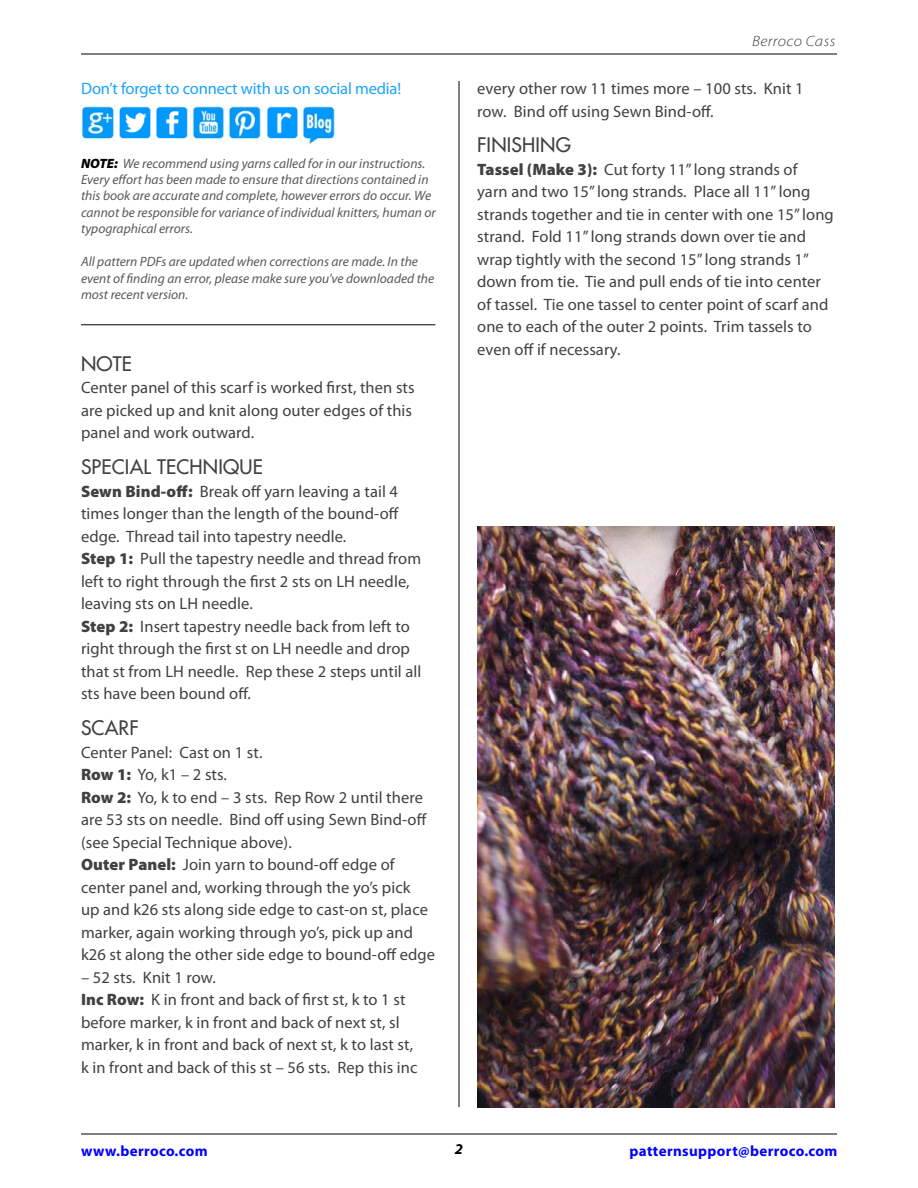
<style>
.page{position:relative;width:918px;height:1188px;background:#fff}
.page>*{position:absolute;margin:0;border:0;box-sizing:border-box;transform-origin:0 0}
.t1{font:19.5px "Futura";letter-spacing:.01em;color:#414042}
.t2{font:16.5px/22.5px "Myriad Pro";letter-spacing:.005em;color:#414042}
.t3{font:16.5px "Myriad Pro";letter-spacing:-.01em;color:#1aa3ff}
.t4{font:700 15px "Myriad Pro";letter-spacing:.025em;color:#00f}
.t5{font:italic 300 15px "Myriad Pro";letter-spacing:.025em;color:#414042;scale:1.1 1}
.t6{font:italic 700 15px "Myriad Pro";color:#000}
.t7{font:italic 13.5px/16.5px "Myriad Pro";color:#58595b}
.s1{font-weight:900;color:#000}
.s2{font-weight:900}
</style>
<div class="page">
<hr style="left:81px;top:325px;width:354px;height:1px;background:#000">
<hr style="left:81px;top:1134px;width:756px;height:1px;background:#000">
<hr style="left:81px;top:54px;width:756px;height:1px;background:#000">
<hr style="left:459px;top:81px;width:1px;height:1026px;background:#000">
<img style="left:477px;top:526px;width:358px;height:581px">
<img style="left:81px;top:106px;width:255px;height:38px">
<p class="t3" style="left:81px;top:79px;width:322px">Don’t forget to connect with us on social media!</p>
<p class="t7" style="left:81px;top:155px;width:356px"><span class="s1">NOTE:</span> We recommend using yarns called for in our instructions.<br>Every effort has been made to ensure that directions contained in this book are accurate and complete, however errors do occur. We cannot be responsible for variance of individual knitters, human or typographical errors.</p>
<p class="t7" style="left:81px;top:254px;width:355px">All pattern PDFs are updated when corrections are made. In the event of finding an error, please make sure you've downloaded the most recent version.</p>
<p class="t1" style="left:81px;top:351px;width:53px">NOTE</p>
<p class="t2" style="left:81px;top:377px;width:335px">Center panel of this scarf is worked first, then sts are picked up and knit along outer edges of this panel and work outward.</p>
<p class="t1" style="left:81px;top:454px;width:183px">SPECIAL TECHNIQUE</p>
<p class="t2" style="left:81px;top:480px;width:342px"><span class="s2">Sewn Bind-off:</span> Break off yarn leaving a tail 4 times longer than the length of the bound-off edge. Thread tail into tapestry needle.<br><span class="s2">Step 1:</span> Pull the tapestry needle and thread from left to right through the first 2 sts on LH needle, leaving sts on LH needle.<br><span class="s2">Step 2:</span> Insert tapestry needle back from left to right through the first st on LH needle and drop that st from LH needle. Rep these 2 steps until all sts have been bound off.</p>
<p class="t1" style="left:81px;top:715px;width:59px">SCARF</p>
<p class="t2" style="left:81px;top:741px;width:356px">Center Panel: Cast on 1 st.<br><span class="s2">Row 1:</span> Yo, k1 – 2 sts.<br><span class="s2">Row 2:</span> Yo, k to end – 3 sts. Rep Row 2 until there are 53 sts on needle. Bind off using Sewn Bind-off (see Special Technique above).<br><span class="s2">Outer Panel:</span> Join yarn to bound-off edge of center panel and, working through the yo’s pick<br>up and k26 sts along side edge to cast-on st, place marker, again working through yo’s, pick up and k26 st along the other side edge to bound-off edge</p>
<p class="t2" style="left:81px;top:966px;width:338px">– 52 sts. Knit 1 row.<br><span class="s2">Inc Row:</span> K in front and back of first st, k to 1 st before marker, k in front and back of next st, sl marker, k in front and back of next st, k to last st, k in front and back of this st – 56 sts. Rep this inc</p>
<p class="t5" style="left:752px;top:33px;width:77px">Berroco Cass</p>
<p class="t2" style="left:477px;top:78px;width:328px">every other row 11 times more – 100 sts. Knit 1 row. Bind off using Sewn Bind-off.</p>
<p class="t1" style="left:477px;top:133px;width:95px">FINISHING</p>
<p class="t2" style="left:477px;top:158px;width:358px"><span class="s2">Tassel (Make 3):</span> Cut forty 11” long strands of<br>yarn and two 15” long strands. Place all 11” long strands together and tie in center with one 15” long strand. Fold 11” long strands down over tie and wrap tightly with the second 15” long strands 1” down from tie. Tie and pull ends of tie into center of tassel. Tie one tassel to center point of scarf and one to each of the outer 2 points. Trim tassels to even off if necessary.</p>
<p class="t4" style="left:81px;top:1142px;width:128px">www.berroco.com</p>
<p class="t6" style="left:455px;top:1141px;width:10px">2</p>
<p class="t4" style="left:630px;top:1142px;width:210px">patternsupport@berroco.com</p>
</div>
